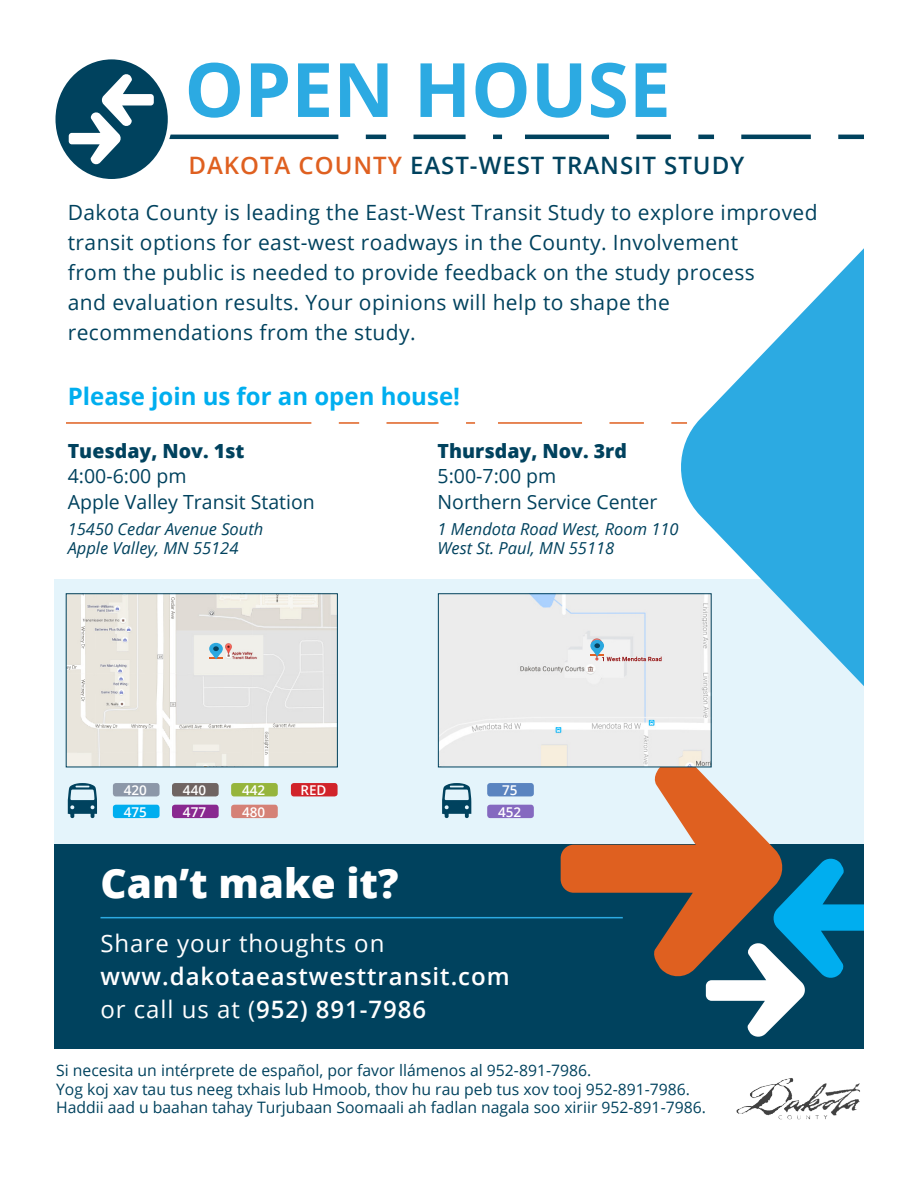
<style>
.page{position:relative;width:918px;height:1188px;background:#fff}
.page>*{position:absolute;margin:0;border:0;box-sizing:border-box;transform-origin:0 0}
.t1{font:700 75px "Open Sans";color:#2caae2}
.t2{font:800 40.5px "Open Sans";color:#fff}
.Normal_White{font:600 24px/33px "Open Sans";letter-spacing:.04em;color:#fff}
.t3{font:600 24px "Open Sans";letter-spacing:.04em;color:#00425e}
.t4{font:700 24px "Open Sans";color:#00aeef}
.t5{font:21px/30px "Open Sans";letter-spacing:.02em;color:#00425e}
.t6{font:19.5px "Open Sans";color:#00425e}
.t7{font:800 19.5px "Open Sans";color:#00425e}
.t8{font:italic 16.5px "Open Sans";color:#00425e}
.t9{font:15.75px "Open Sans";color:#00425e}
.Paragraph_Style_1{font:600 13.5px "Open Sans";color:#fff}
.s1{color:#df6020}
.s2{font-weight:400}
</style>
<div class="page">
<svg style="left:0;top:580px;width:918px;height:270px;background:#ddedf5"></svg>
<hr style="left:609px;top:422px;width:35px;height:2px;background:#df6020">
<hr style="left:498px;top:422px;width:84px;height:2px;background:#df6020">
<svg style="left:466px;top:422px;width:9px;height:2px"></svg>
<hr style="left:387px;top:422px;width:52px;height:2px;background:#df6020">
<hr style="left:339px;top:422px;width:20px;height:2px;background:#df6020">
<hr style="left:66px;top:422px;width:245px;height:2px;background:#df6020">
<div style="left:0;top:845px;width:918px;height:204px;background:#00425e"></div>
<svg style="left:561px;top:767px;width:224px;height:210px"></svg>
<svg style="left:675px;top:249px;width:188px;height:524px"></svg>
<svg style="left:706px;top:857px;width:157px;height:180px"></svg>
<img style="left:68px;top:596px;width:268px;height:169px">
<img style="left:440px;top:596px;width:269px;height:169px">
<hr style="left:838px;top:135px;width:27px;height:4px;background:#00425e">
<hr style="left:741px;top:135px;width:70px;height:4px;background:#00425e">
<hr style="left:698px;top:135px;width:16px;height:4px;background:#00425e">
<hr style="left:636px;top:135px;width:35px;height:4px;background:#00425e">
<hr style="left:525px;top:135px;width:84px;height:4px;background:#00425e">
<svg style="left:493px;top:135px;width:9px;height:4px"></svg>
<hr style="left:414px;top:135px;width:52px;height:4px;background:#00425e">
<hr style="left:366px;top:135px;width:20px;height:4px;background:#00425e">
<hr style="left:93px;top:135px;width:245px;height:4px;background:#00425e">
<svg style="left:51px;top:55px;width:121px;height:129px;fill:#00425e"></svg>
<svg style="left:69px;top:74px;width:85px;height:91px"></svg>
<svg style="left:68px;top:783px;width:29px;height:35px"></svg>
<div style="left:113px;top:783px;width:47px;height:13px;background:#8c97a8;border-radius:3px"></div>
<div style="left:172px;top:783px;width:47px;height:13px;background:#6f6462;border-radius:3px"></div>
<div style="left:231px;top:783px;width:47px;height:13px;background:#96b53c;border-radius:3px"></div>
<div style="left:113px;top:805px;width:47px;height:13px;background:#00aeef;border-radius:3px"></div>
<div style="left:172px;top:805px;width:47px;height:13px;background:#892890;border-radius:3px"></div>
<div style="left:231px;top:805px;width:47px;height:13px;background:#d58176;border-radius:3px"></div>
<div style="left:291px;top:783px;width:47px;height:13px;background:#d1232a;border-radius:3px"></div>
<svg style="left:209px;top:643px;width:14px;height:12px"></svg>
<svg style="left:209px;top:646px;width:14px;height:13px"></svg>
<svg style="left:590px;top:640px;width:14px;height:12px"></svg>
<svg style="left:590px;top:643px;width:14px;height:13px"></svg>
<div style="left:0;top:0;width:918px;height:1188px;border:54px solid #fff"></div>
<hr style="left:100px;top:917px;width:523px;height:1px;background:#2caae2">
<svg style="left:442px;top:783px;width:29px;height:35px"></svg>
<div style="left:487px;top:783px;width:47px;height:13px;background:#5a84c0;border-radius:3px"></div>
<div style="left:487px;top:805px;width:47px;height:13px;background:#8569c0;border-radius:3px"></div>
<img style="left:736px;top:1075px;width:128px;height:47px">
<p class="t1" style="left:184px;top:37px;width:488px">OPEN HOUSE</p>
<p class="t3" style="left:189px;top:149px;width:557px"><span class="s1">DAKOTA COUNTY</span> EAST-WEST TRANSIT STUDY</p>
<p class="t5" style="left:68px;top:197px;width:751px">Dakota County is leading the East-West Transit Study to explore improved transit options for east-west roadways in the County. Involvement<br>from the public is needed to provide feedback on the study process<br>and evaluation results. Your opinions will help to shape the recommendations from the study.</p>
<p class="t4" style="left:68px;top:379px;width:394px">Please join us for an open house!</p>
<p class="t7" style="left:68px;top:436px;width:178px">Tuesday, Nov. 1st</p>
<p class="t6" style="left:68px;top:463px;width:120px">4:00-6:00 pm</p>
<p class="t6" style="left:68px;top:488px;width:249px">Apple Valley Transit Station</p>
<p class="t8" style="left:68px;top:517px;width:197px">15450 Cedar Avenue South</p>
<p class="t8" style="left:68px;top:537px;width:172px">Apple Valley, MN 55124</p>
<p class="t7" style="left:438px;top:436px;width:191px">Thursday, Nov. 3rd</p>
<p class="t6" style="left:438px;top:463px;width:120px">5:00-7:00 pm</p>
<p class="t6" style="left:438px;top:488px;width:221px">Northern Service Center</p>
<p class="t8" style="left:438px;top:517px;width:243px">1 Mendota Road West, Room 110</p>
<p class="t8" style="left:438px;top:537px;width:178px">West St. Paul, MN 55118</p>
<p class="Paragraph_Style_1" style="left:124px;top:781px;width:25px">420</p>
<p class="Paragraph_Style_1" style="left:183px;top:781px;width:25px">440</p>
<p class="Paragraph_Style_1" style="left:242px;top:781px;width:25px">442</p>
<p class="Paragraph_Style_1" style="left:124px;top:802px;width:25px">475</p>
<p class="Paragraph_Style_1" style="left:183px;top:802px;width:25px">477</p>
<p class="Paragraph_Style_1" style="left:242px;top:802px;width:25px">480</p>
<p class="Paragraph_Style_1" style="left:300px;top:781px;width:28px">RED</p>
<p class="Paragraph_Style_1" style="left:502px;top:781px;width:17px">75</p>
<p class="Paragraph_Style_1" style="left:498px;top:802px;width:25px">452</p>
<p class="t2" style="left:100px;top:853px;width:300px">Can’t make it?</p>
<p class="Normal_White" style="left:100px;top:927px;width:411px"><span class="s2">Share your thoughts on </span>www.dakotaeastwesttransit.com</p>
<p class="Normal_White" style="left:100px;top:993px;width:327px"><span class="s2">or call us at (</span>952) 891-7986</p>
<p class="t9" style="left:56px;top:1059px;width:537px">Si necesita un intérprete de español, por favor llámenos al 952-891-7986.</p>
<p class="t9" style="left:56px;top:1078px;width:636px">Yog koj xav tau tus neeg txhais lub Hmoob, thov hu rau peb tus xov tooj 952-891-7986.</p>
<p class="t9" style="left:56px;top:1097px;width:651px">Haddii aad u baahan tahay Turjubaan Soomaali ah fadlan nagala soo xiriir 952-891-7986.</p>
</div>
